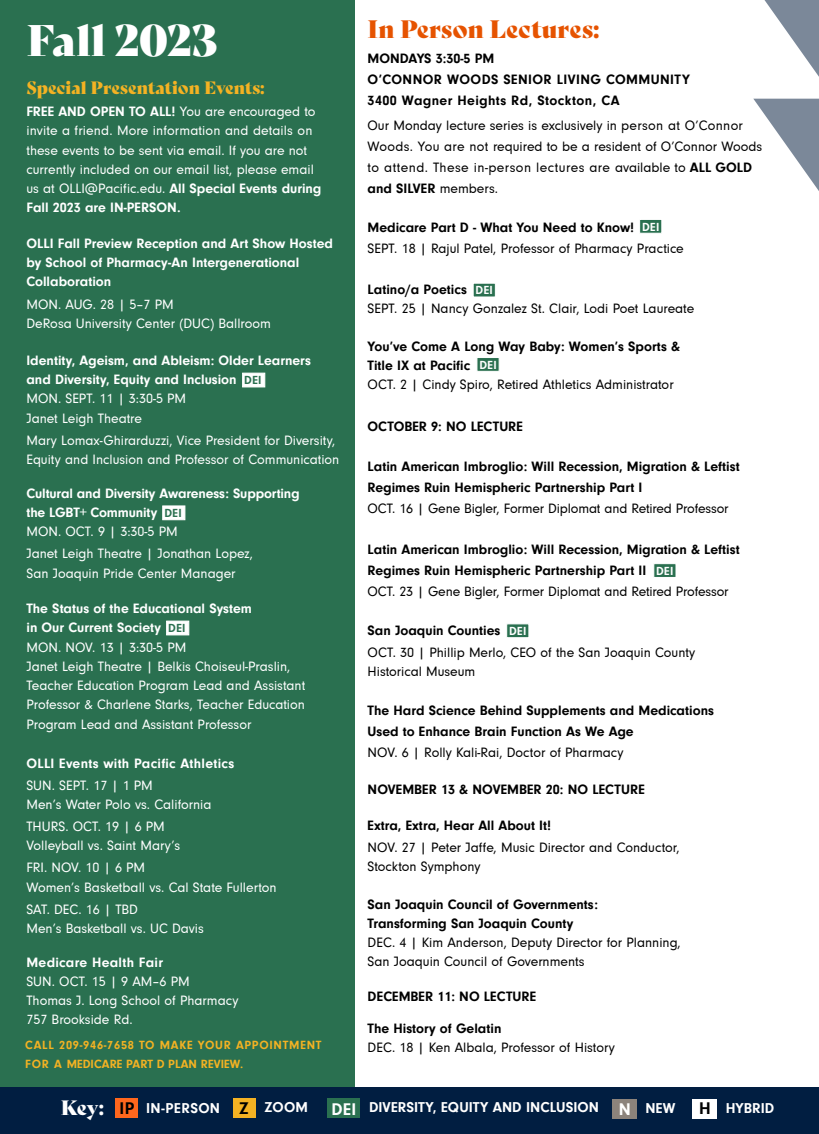
<style>
.page{position:relative;width:819px;height:1134px;background:#fff}
.page>*{position:absolute;margin:0;border:0;box-sizing:border-box;transform-origin:0 0}
.t1{font:43.05px "Bely Display";color:#fff}
.t2{font:24.5px "Bely Display";letter-spacing:.005em;color:#e65300}
.t3{font:17.32px "Bely Display";color:#f4b223}
.t4{font:700 14.7px "Neuzeit Gro";color:#fff}
.t5{font:700 14.7px "Neuzeit Gro";letter-spacing:.02em;color:#fff}
.t6{font:14px/19.2px "Neuzeit Gro";color:#fff}
.t7{font:14px/21px "Neuzeit Gro";color:#000}
.t8{font:700 14px/21px "Neuzeit Gro";color:#000}
.t9{font:700 14px/19.2px "Neuzeit Gro";color:#fff}
.t10{font:700 14px/21px "Neuzeit Gro";letter-spacing:.03em;color:#000}
.t11{font:700 14px "Neuzeit Gro";letter-spacing:.02em;color:#fff}
.t12{font:700 12.25px "Neuzeit Gro";letter-spacing:.06em;color:#f4b223}
.t13{font:700 12.25px "Neuzeit Gro";color:#f4b223}
.t14{font:700 12.08px "Neuzeit Gro";letter-spacing:.025em;color:#fff}
.t15{font:700 12.08px "Neuzeit Gro";letter-spacing:.025em;color:#2a7050}
.s1{font-weight:700}
.s2{font-family:"Bely Display";font-weight:400;font-size:20.12px}
.s3{font-size:17.5px;color:#000}
.s4{font-size:17.5px}
</style>
<div class="page">
<div style="left:0;top:0;width:354px;height:1088px;background:#2a7050"></div>
<svg style="left:753px;top:0;width:66px;height:191px"></svg>
<div style="left:0;top:1087px;width:819px;height:47px;background:#011e41"></div>
<div style="left:116px;top:1099px;width:22px;height:19px;background:#ff671d"></div>
<div style="left:233px;top:1099px;width:22px;height:19px;background:#f4b223"></div>
<div style="left:328px;top:1099px;width:32px;height:19px;background:#2a7050"></div>
<div style="left:613px;top:1099px;width:24px;height:20px;background:#8c837b"></div>
<div style="left:693px;top:1099px;width:24px;height:19px;background:#fff"></div>
<div style="left:163px;top:506px;width:22px;height:14px;background:#fff;border:1px solid #fff"></div>
<div style="left:639px;top:219px;width:23px;height:14px;background:#2a7050;border:1px solid #fff"></div>
<div style="left:473px;top:283px;width:23px;height:14px;background:#2a7050;border:1px solid #fff"></div>
<div style="left:477px;top:357px;width:22px;height:15px;background:#2a7050;border:1px solid #fff"></div>
<div style="left:654px;top:563px;width:22px;height:15px;background:#2a7050;border:1px solid #fff"></div>
<div style="left:507px;top:624px;width:22px;height:14px;background:#2a7050;border:1px solid #fff"></div>
<div style="left:166px;top:621px;width:23px;height:14px;background:#fff;border:1px solid #fff"></div>
<div style="left:242px;top:373px;width:23px;height:14px;background:#fff;border:1px solid #fff"></div>
<h1 class="t1" style="left:26px;top:6px;width:193px">Fall 2023</h1>
<h2 class="t2" style="left:368px;top:9px;width:233px">In Person Lectures:</h2>
<p class="t10" style="left:368px;top:48px;width:324px">MONDAYS 3:30-5 PM<br>O’CONNOR WOODS SENIOR LIVING COMMUNITY<br>3400 Wagner Heights Rd, Stockton, CA</p>
<p class="t7" style="left:368px;top:115px;width:396px">Our Monday lecture series is exclusively in person at O’Connor Woods. You are not required to be a resident of O’Connor Woods to attend. These in-person lectures are available to <span class="s1">ALL GOLD and SILVER</span> members.</p>
<p class="t8" style="left:368px;top:217px;width:268px">Medicare Part D - What You Need to Know!</p>
<p class="t7" style="left:368px;top:238px;width:318px">SEPT. 18 | Rajul Patel, Professor of Pharmacy Practice</p>
<p class="t8" style="left:368px;top:279px;width:101px">Latino/a Poetics</p>
<p class="t7" style="left:368px;top:299px;width:328px">SEPT. 25 | Nancy Gonzalez St. Clair, Lodi Poet Laureate</p>
<p class="t8" style="left:368px;top:337px;width:314px;line-height:19.2px">You’ve Come A Long Way Baby: Women’s Sports &amp;<br>Title IX at Pacific</p>
<p class="t7" style="left:368px;top:374px;width:308px">OCT. 2 | Cindy Spiro, Retired Athletics Administrator</p>
<p class="t8" style="left:368px;top:416px;width:157px">OCTOBER 9: NO LECTURE</p>
<p class="t8" style="left:368px;top:456px;width:374px">Latin American Imbroglio: Will Recession, Migration &amp; Leftist<br>Regimes Ruin Hemispheric Partnership Part I</p>
<p class="t7" style="left:368px;top:498px;width:363px">OCT. 16 | Gene Bigler, Former Diplomat and Retired Professor</p>
<p class="t8" style="left:368px;top:539px;width:374px">Latin American Imbroglio: Will Recession, Migration &amp; Leftist<br>Regimes Ruin Hemispheric Partnership Part II</p>
<p class="t7" style="left:368px;top:581px;width:363px">OCT. 23 | Gene Bigler, Former Diplomat and Retired Professor</p>
<p class="t8" style="left:368px;top:620px;width:134px">San Joaquin Counties</p>
<p class="t7" style="left:368px;top:643px;width:329px;line-height:19.2px">OCT. 30 | Phillip Merlo, CEO of the San Joaquin County<br>Historical Museum</p>
<p class="t8" style="left:368px;top:700px;width:348px">The Hard Science Behind Supplements and Medications<br>Used to Enhance Brain Function As We Age</p>
<p class="t7" style="left:368px;top:742px;width:258px">NOV. 6 | Rolly Kali-Rai, Doctor of Pharmacy</p>
<p class="t8" style="left:368px;top:779px;width:279px">NOVEMBER 13 &amp; NOVEMBER 20: NO LECTURE</p>
<p class="t8" style="left:368px;top:815px;width:185px">Extra, Extra, Hear All About It!</p>
<p class="t7" style="left:368px;top:838px;width:314px;line-height:19.2px">NOV. 27 | Peter Jaffe, Music Director and Conductor,<br>Stockton Symphony</p>
<p class="t8" style="left:368px;top:895px;width:232px;line-height:19.2px">San Joaquin Council of Governments:<br>Transforming San Joaquin County</p>
<p class="t7" style="left:368px;top:933px;width:315px;line-height:19.2px">DEC. 4 | Kim Anderson, Deputy Director for Planning,<br>San Joaquin Council of Governments</p>
<p class="t8" style="left:368px;top:986px;width:170px">DECEMBER 11: NO LECTURE</p>
<p class="t8" style="left:368px;top:1018px;width:135px">The History of Gelatin</p>
<p class="t3" style="left:26px;top:74px;width:240px">Special Presentation Events:</p>
<p class="t6" style="left:26px;top:102px;width:296px"><span class="s1">FREE AND OPEN TO ALL!</span> You are encouraged to invite a friend. More information and details on these events to be sent via email. If you are not currently included on our email list, please email us at OLLI@Pacific.edu. <span class="s1">All Special Events during Fall 2023 are IN-PERSON.</span></p>
<p class="t9" style="left:26px;top:234px;width:308px">OLLI Fall Preview Reception and Art Show Hosted by School of Pharmacy-An Intergenerational<br>Collaboration</p>
<p class="t6" style="left:26px;top:295px;width:246px">MON. AUG. 28 | 5–7 PM<br>DeRosa University Center (DUC) Ballroom</p>
<p class="t9" style="left:26px;top:351px;width:286px">Identity, Ageism, and Ableism: Older Learners and Diversity, Equity and Inclusion</p>
<p class="t6" style="left:26px;top:390px;width:161px">MON. SEPT. 11 | 3:30-5 PM<br>Janet Leigh Theatre</p>
<p class="t6" style="left:26px;top:431px;width:314px">Mary Lomax-Ghirarduzzi, Vice President for Diversity,<br>Equity and Inclusion and Professor of Communication</p>
<p class="t9" style="left:26px;top:484px;width:275px">Cultural and Diversity Awareness: Supporting the LGBT+ Community</p>
<p class="t6" style="left:26px;top:521px;width:228px;line-height:22.1px">MON. OCT. 9 | 3:30-5 PM<br>Janet Leigh Theatre | Jonathan Lopez,</p>
<p class="t6" style="left:26px;top:564px;width:211px">San Joaquin Pride Center Manager</p>
<p class="t9" style="left:26px;top:599px;width:227px">The Status of the Educational System in Our Current Society</p>
<p class="t6" style="left:26px;top:638px;width:280px">MON. NOV. 13 | 3:30-5 PM<br>Janet Leigh Theatre | Belkis Choiseul-Praslin, Teacher Education Program Lead and Assistant Professor &amp; Charlene Starks, Teacher Education Program Lead and Assistant Professor</p>
<p class="t11" style="left:26px;top:755px;width:209px">OLLI Events with Pacific Athletics</p>
<p class="t6" style="left:26px;top:776px;width:187px">SUN. SEPT. 17 | 1 PM<br>Men’s Water Polo vs. California</p>
<p class="t6" style="left:26px;top:817px;width:155px">THURS. OCT. 19 | 6 PM<br>Volleyball vs. Saint Mary’s</p>
<p class="t6" style="left:26px;top:858px;width:252px">FRI. NOV. 10 | 6 PM<br>Women’s Basketball vs. Cal State Fullerton</p>
<p class="t6" style="left:26px;top:900px;width:179px">SAT. DEC. 16 | TBD<br>Men’s Basketball vs. UC Davis</p>
<p class="t11" style="left:26px;top:954px;width:138px">Medicare Health Fair</p>
<p class="t6" style="left:26px;top:972px;width:214px">SUN. OCT. 15 | 9 AM–6 PM<br>Thomas J. Long School of Pharmacy<br>757 Brookside Rd.</p>
<p class="t14" style="left:642px;top:220px;width:19px">DEI</p>
<p class="t14" style="left:476px;top:284px;width:19px">DEI</p>
<p class="t14" style="left:479px;top:358px;width:19px">DEI</p>
<p class="t15" style="left:244px;top:374px;width:19px">DEI</p>
<p class="t15" style="left:164px;top:506px;width:19px">DEI</p>
<p class="t14" style="left:656px;top:564px;width:19px">DEI</p>
<p class="t15" style="left:168px;top:621px;width:19px">DEI</p>
<p class="t14" style="left:509px;top:624px;width:19px">DEI</p>
<p class="t12" style="left:25px;top:1038px;width:298px">CALL 209-946-7658 TO MAKE YOUR APPOINTMENT</p>
<p class="t7" style="left:368px;top:1037px;width:249px">DEC. 18 | Ken Albala, Professor of History</p>
<p class="t13" style="left:25px;top:1057px;width:220px">FOR A MEDICARE PART D PLAN REVIEW.</p>
<p class="t5" style="left:61px;top:1100px;width:249px"><span class="s2">Key:</span> <span class="s3">IP</span> IN-PERSON <span class="s3">Z</span> ZOOM</p>
<p class="t4" style="left:332px;top:1099px;width:345px"><span class="s4">DEI</span> DIVERSITY, EQUITY AND INCLUSION <span class="s4">N</span> NEW</p>
<p class="t4" style="left:699px;top:1100px;width:77px"><span class="s3">H</span> HYBRID</p>
</div>
